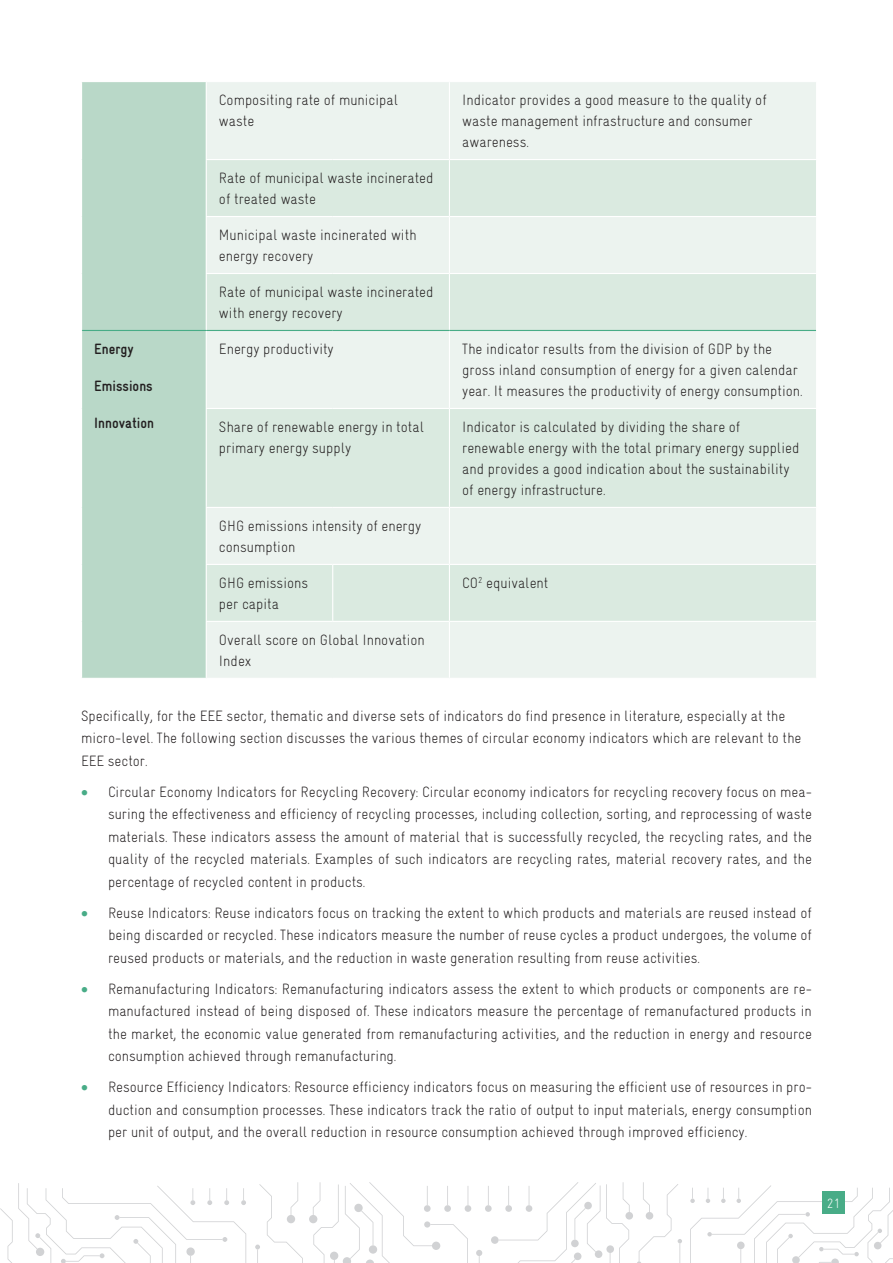
<style>
.page{position:relative;width:893px;height:1263px;background:#fff}
.page>*{position:absolute;margin:0;border:0;box-sizing:border-box;transform-origin:0 0}
.body{font:300 15px/21px "Gravur Condensed";color:#231f20}
.t1{font:700 15px "Gravur Condensed";color:#231f20}
.t2{font:300 13.5px "Gravur Condensed";color:#fff}
.s1{color:#48ac87}
</style>
<div class="page">
<svg style="left:0;top:1182px;width:893px;height:81px"></svg>
<div style="left:822px;top:1191px;width:23px;height:23px;background:#48ac87"></div>
<div style="left:82px;top:82px;width:124px;height:596px;background:#b9d8c8"></div>
<div style="left:207px;top:82px;width:609px;height:596px;background:#ecf3ef"></div>
<svg style="left:207px;top:160px;width:609px;height:461px;background:#e1ede6"></svg>
<hr style="left:449px;top:82px;width:1px;height:77px;background:#fff">
<hr style="left:206px;top:159px;width:127px;height:1px;background:#fff">
<hr style="left:333px;top:159px;width:116px;height:1px;background:#fff">
<hr style="left:449px;top:159px;width:368px;height:1px;background:#fff">
<hr style="left:449px;top:160px;width:1px;height:56px;background:#fff">
<hr style="left:206px;top:216px;width:127px;height:1px;background:#fff">
<hr style="left:333px;top:216px;width:116px;height:1px;background:#fff">
<hr style="left:449px;top:216px;width:368px;height:1px;background:#fff">
<hr style="left:449px;top:217px;width:1px;height:56px;background:#fff">
<hr style="left:206px;top:273px;width:127px;height:1px;background:#fff">
<hr style="left:333px;top:273px;width:116px;height:1px;background:#fff">
<hr style="left:449px;top:273px;width:368px;height:1px;background:#fff">
<hr style="left:449px;top:274px;width:1px;height:56px;background:#fff">
<hr style="left:449px;top:331px;width:1px;height:77px;background:#fff">
<hr style="left:206px;top:408px;width:127px;height:1px;background:#fff">
<hr style="left:333px;top:408px;width:116px;height:1px;background:#fff">
<hr style="left:449px;top:408px;width:368px;height:1px;background:#fff">
<hr style="left:449px;top:409px;width:1px;height:98px;background:#fff">
<hr style="left:206px;top:507px;width:127px;height:1px;background:#fff">
<hr style="left:333px;top:507px;width:116px;height:1px;background:#fff">
<hr style="left:449px;top:507px;width:368px;height:1px;background:#fff">
<hr style="left:449px;top:508px;width:1px;height:56px;background:#fff">
<hr style="left:206px;top:564px;width:127px;height:1px;background:#fff">
<hr style="left:333px;top:564px;width:116px;height:1px;background:#fff">
<hr style="left:332px;top:565px;width:1px;height:56px;background:#fff">
<hr style="left:449px;top:564px;width:368px;height:1px;background:#fff">
<hr style="left:449px;top:565px;width:1px;height:56px;background:#fff">
<hr style="left:206px;top:621px;width:127px;height:1px;background:#fff">
<hr style="left:333px;top:621px;width:116px;height:1px;background:#fff">
<hr style="left:449px;top:621px;width:368px;height:1px;background:#fff">
<hr style="left:449px;top:622px;width:1px;height:56px;background:#fff">
<hr style="left:206px;top:330px;width:127px;height:1px;background:#48ac87">
<hr style="left:333px;top:330px;width:116px;height:1px;background:#48ac87">
<hr style="left:449px;top:330px;width:367px;height:1px;background:#48ac87">
<hr style="left:82px;top:330px;width:124px;height:1px;background:#48ac87">
<p class="t1" style="left:94px;top:340px;width:41px">Energy</p>
<p class="t1" style="left:94px;top:377px;width:60px">Emissions</p>
<p class="t1" style="left:94px;top:415px;width:61px">Innovation</p>
<p class="body" style="left:219px;top:89px;width:181px">Compositing rate of municipal waste</p>
<p class="body" style="left:462px;top:89px;width:306px">Indicator provides a good measure to the quality of waste management infrastructure and consumer awareness.</p>
<p class="body" style="left:219px;top:167px;width:216px">Rate of municipal waste incinerated of treated waste</p>
<p class="body" style="left:219px;top:224px;width:199px">Municipal waste incinerated with energy recovery</p>
<p class="body" style="left:219px;top:281px;width:216px">Rate of municipal waste incinerated with energy recovery</p>
<p class="body" style="left:219px;top:338px;width:116px">Energy productivity</p>
<p class="body" style="left:462px;top:338px;width:342px">The indicator results from the division of GDP by the gross inland consumption of energy for a given calendar year. It measures the productivity of energy consumption.</p>
<p class="body" style="left:219px;top:416px;width:207px">Share of renewable energy in total primary energy supply</p>
<p class="body" style="left:462px;top:416px;width:339px">Indicator is calculated by dividing the share of renewable energy with the total primary energy supplied and provides a good indication about the sustainability of energy infrastructure.</p>
<p class="body" style="left:219px;top:515px;width:204px">GHG emissions intensity of energy consumption</p>
<p class="body" style="left:219px;top:572px;width:91px">GHG emissions per capita</p>
<p class="body" style="left:462px;top:572px;width:88px">CO<sup>2</sup> equivalent</p>
<p class="body" style="left:219px;top:629px;width:207px">Overall score on Global Innovation<br>Index</p>
<p class="body" style="left:81px;top:704px;width:722px;line-height:22.5px">Specifically, for the EEE sector, thematic and diverse sets of indicators do find presence in literature, especially at the micro-level. The following section discusses the various themes of circular economy indicators which are relevant to the<br>EEE sector.</p>
<p class="body" style="left:108px;top:780px;width:706px;line-height:22.5px;text-align:justify;text-indent:-27px"><span class="s1">•</span> Circular Economy Indicators for Recycling Recovery: Circular economy indicators for recycling recovery focus on mea&shy;suring the effectiveness and efficiency of recycling processes, including collection, sorting, and reprocessing of waste materials. These indicators assess the amount of material that is successfully recycled, the recycling rates, and the quality of the recycled materials. Examples of such indicators are recycling rates, material recovery rates, and the percentage of recycled content in products.</p>
<p class="body" style="left:108px;top:901px;width:705px;line-height:22.5px;text-align:justify;text-indent:-27px"><span class="s1">•</span> Reuse Indicators: Reuse indicators focus on tracking the extent to which products and materials are reused instead of being discarded or recycled. These indicators measure the number of reuse cycles a product undergoes, the volume of reused products or materials, and the reduction in waste generation resulting from reuse activities.</p>
<p class="body" style="left:108px;top:977px;width:705px;line-height:22.5px;text-align:justify;text-indent:-27px"><span class="s1">•</span> Remanufacturing Indicators: Remanufacturing indicators assess the extent to which products or components are re&shy;manufactured instead of being disposed of. These indicators measure the percentage of remanufactured products in the market, the economic value generated from remanufacturing activities, and the reduction in energy and resource consumption achieved through remanufacturing.</p>
<p class="body" style="left:108px;top:1076px;width:705px;line-height:22.5px;text-align:justify;text-indent:-27px"><span class="s1">•</span> Resource Efficiency Indicators: Resource efficiency indicators focus on measuring the efficient use of resources in pro&shy;duction and consumption processes. These indicators track the ratio of output to input materials, energy consumption per unit of output, and the overall reduction in resource consumption achieved through improved efficiency.</p>
<p class="t2" style="left:827px;top:1196px;width:15px">21</p>
</div>
